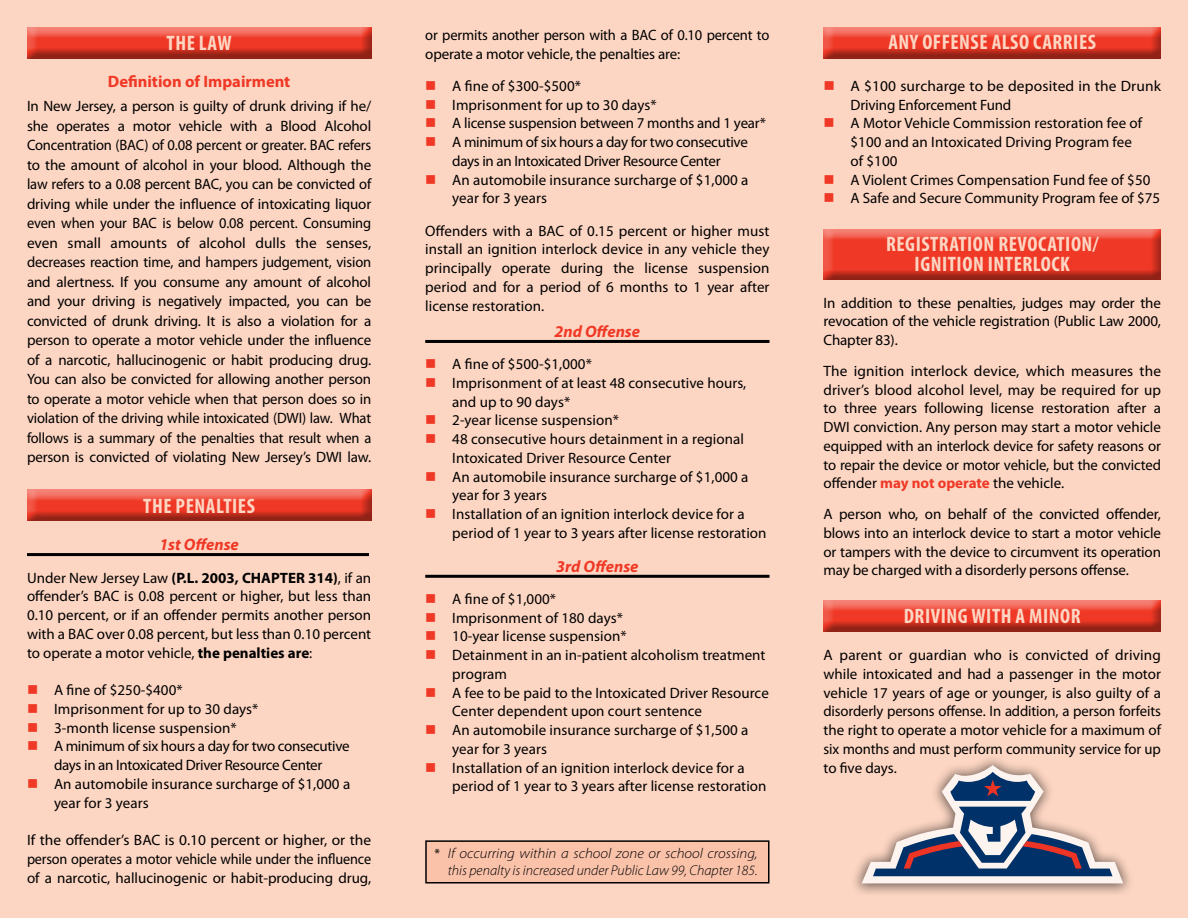
<style>
.page{position:relative;width:1188px;height:918px;background:#fdd6c3}
.page>*{position:absolute;margin:0;border:0;box-sizing:border-box;transform-origin:0 0}
.t1{font:700 condensed 21px/19.5px "Myriad Pro";letter-spacing:.025em;color:#fdd6c3;text-align:center}
.t2{font:italic 700 16.5px "Myriad Pro";color:#ef3825}
.t3{font:700 16.5px "Myriad Pro";color:#ef3825}
.t4{font:15px/18.8px "Myriad Pro";color:#000}
.t5{font:15px/18.8px "Myriad Pro";letter-spacing:-.02em;color:#000;text-align:center}
.t6{font:italic 300 14.25px/16.5px "Myriad Pro";color:#000;text-align:right;scale:1.07 1}
.s1{font-weight:700}
.s2{color:#ef3825}
.s3{font-weight:400;font-style:normal;font-size:13.5px}
.s4{font-weight:700;color:#ef3825}
</style>
<div class="page">
<div style="left:26px;top:27px;width:348px;height:33px;background:#000;opacity:.4"></div>
<div style="left:26px;top:488px;width:348px;height:30px;background:#f58277"></div>
<div style="left:26px;top:490px;width:348px;height:33px;background:#000;opacity:.4"></div>
<hr style="left:425px;top:340px;width:345px;height:3px;background:#000">
<hr style="left:425px;top:575px;width:345px;height:3px;background:#000">
<div style="left:426px;top:841px;width:343px;height:42px;background:#fbc2aa"></div>
<div style="left:425px;top:840px;width:345px;height:44px;border:2px solid #000"></div>
<div style="left:824px;top:27px;width:338px;height:33px;background:#000;opacity:.4"></div>
<div style="left:824px;top:229px;width:338px;height:53px;background:#000;opacity:.4"></div>
<div style="left:824px;top:600px;width:338px;height:33px;background:#000;opacity:.4"></div>
<hr style="left:27px;top:553px;width:342px;height:3px;background:#000">
<div style="left:847px;top:750px;width:286px;height:145px;background:#000;opacity:.75"></div>
<svg style="left:862px;top:765px;width:261px;height:118px"></svg>
<h1 class="t1" style="left:167px;top:34px;width:66px">THE LAW</h1>
<p class="t3" style="left:108px;top:73px;width:184px">Definition of Impairment</p>
<p class="t4" style="left:27px;top:97px;width:346px;line-height:19.5px;text-align:justify">In New Jersey, a person is guilty of drunk driving if he/ she operates a motor vehicle with a Blood Alcohol Concentration (BAC) of 0.08 percent or greater. BAC refers to the amount of alcohol in your blood. Although the law refers to a 0.08 percent BAC, you can be convicted of driving while under the influence of intoxicating liquor even when your BAC is below 0.08 percent. Consuming even small amounts of alcohol dulls the senses, decreases reaction time, and hampers judgement, vision and alertness. If you consume any amount of alcohol and your driving is negatively impacted, you can be convicted of drunk driving. It is also a violation for a person to operate a motor vehicle under the influence of a narcotic, hallucinogenic or habit producing drug.<br>You can also be convicted for allowing another person to operate a motor vehicle when that person does so in violation of the driving while intoxicated (DWI) law. What follows is a summary of the penalties that result when a person is convicted of violating New Jersey’s DWI law.</p>
<h1 class="t1" style="left:143px;top:496px;width:113px">THE PENALTIES</h1>
<p class="t2" style="left:159px;top:534px;width:81px">1st Offense</p>
<p class="t4" style="left:27px;top:568px;width:346px;text-align:justify">Under New Jersey Law <span class="s1">(P.L. 2003, CHAPTER 314)</span>, if an offender’s BAC is 0.08 percent or higher, but less than 0.10 percent, or if an offender permits another person with a BAC over 0.08 percent, but less than 0.10 percent to operate a motor vehicle, <span class="s1">the penalties are</span>:</p>
<p class="t4" style="left:27px;top:681px;width:157px"><span class="s2">■</span> A fine of $250-$400*</p>
<p class="t4" style="left:27px;top:700px;width:233px"><span class="s2">■</span> Imprisonment for up to 30 days*</p>
<p class="t4" style="left:27px;top:718px;width:211px"><span class="s2">■</span> 3-month license suspension*</p>
<p class="t5" style="left:27px;top:737px;width:324px"><span class="s2">■</span> A minimum of six hours a day for two consecutive days in an Intoxicated Driver Resource Center</p>
<p class="t4" style="left:54px;top:775px;width:298px;text-indent:-27px"><span class="s2">■</span> An automobile insurance surcharge of $1,000 a year for 3 years</p>
<p class="t4" style="left:27px;top:831px;width:346px;text-align:justify">If the offender’s BAC is 0.10 percent or higher, or the person operates a motor vehicle while under the influence of a narcotic, hallucinogenic or habit-producing drug,</p>
<p class="t4" style="left:425px;top:26px;width:346px">or permits another person with a BAC of 0.10 percent to operate a motor vehicle, the penalties are:</p>
<p class="t4" style="left:425px;top:77px;width:157px"><span class="s2">■</span> A fine of $300-$500*</p>
<p class="t4" style="left:425px;top:95px;width:233px"><span class="s2">■</span> Imprisonment for up to 30 days*</p>
<p class="t4" style="left:425px;top:114px;width:342px"><span class="s2">■</span> A license suspension between 7 months and 1 year*</p>
<p class="t5" style="left:425px;top:133px;width:324px"><span class="s2">■</span> A minimum of six hours a day for two consecutive days in an Intoxicated Driver Resource Center</p>
<p class="t4" style="left:452px;top:170px;width:298px;text-indent:-27px"><span class="s2">■</span> An automobile insurance surcharge of $1,000 a year for 3 years</p>
<p class="t4" style="left:425px;top:221px;width:346px;text-align:justify">Offenders with a BAC of 0.15 percent or higher must install an ignition interlock device in any vehicle they principally operate during the license suspension period and for a period of 6 months to 1 year after license restoration.</p>
<p class="t2" style="left:555px;top:320px;width:87px">2nd Offense</p>
<p class="t4" style="left:425px;top:355px;width:168px"><span class="s2">■</span> A fine of $500-$1,000*</p>
<p class="t4" style="left:452px;top:374px;width:296px;text-indent:-27px"><span class="s2">■</span> Imprisonment of at least 48 consecutive hours, and up to 90 days*</p>
<p class="t4" style="left:425px;top:411px;width:195px"><span class="s2">■</span> 2-year license suspension*</p>
<p class="t4" style="left:452px;top:430px;width:293px;text-indent:-27px"><span class="s2">■</span> 48 consecutive hours detainment in a regional<br>Intoxicated Driver Resource Center</p>
<p class="t4" style="left:452px;top:467px;width:298px;text-indent:-27px"><span class="s2">■</span> An automobile insurance surcharge of $1,000 a year for 3 years</p>
<p class="t4" style="left:452px;top:505px;width:316px;text-indent:-27px"><span class="s2">■</span> Installation of an ignition interlock device for a period of 1 year to 3 years after license restoration</p>
<p class="t2" style="left:556px;top:555px;width:84px">3rd Offense</p>
<p class="t4" style="left:425px;top:590px;width:132px"><span class="s2">■</span> A fine of $1,000*</p>
<p class="t4" style="left:425px;top:608px;width:199px"><span class="s2">■</span> Imprisonment of 180 days*</p>
<p class="t4" style="left:425px;top:627px;width:203px"><span class="s2">■</span> 10-year license suspension*</p>
<p class="t4" style="left:452px;top:646px;width:315px;text-indent:-27px"><span class="s2">■</span> Detainment in an in-patient alcoholism treatment program</p>
<p class="t4" style="left:452px;top:683px;width:318px;text-indent:-27px"><span class="s2">■</span> A fee to be paid to the Intoxicated Driver Resource<br>Center dependent upon court sentence</p>
<p class="t4" style="left:452px;top:721px;width:298px;text-indent:-27px"><span class="s2">■</span> An automobile insurance surcharge of $1,500 a year for 3 years</p>
<p class="t4" style="left:452px;top:758px;width:316px;text-indent:-27px"><span class="s2">■</span> Installation of an ignition interlock device for a period of 1 year to 3 years after license restoration</p>
<p class="t6" style="left:435px;top:845px;width:303px"><span class="s3">*</span> If occurring within a school zone or school crossing, this penalty is increased under Public Law 99, Chapter 185.</p>
<h1 class="t1" style="left:888px;top:32px;width:164px">ANY OFFENSE ALSO CARRI</h1>
<h1 class="t1" style="left:1079px;top:32px;width:19px">ES</h1>
<p class="t4" style="left:850px;top:77px;width:312px;text-indent:-27px"><span class="s2">■</span> A $100 surcharge to be deposited in the Drunk<br>Driving Enforcement Fund</p>
<p class="t4" style="left:850px;top:114px;width:293px;text-indent:-27px"><span class="s2">■</span> A Motor Vehicle Commission restoration fee of $100 and an Intoxicated Driving Program fee of $100</p>
<p class="t4" style="left:824px;top:170px;width:329px"><span class="s2">■</span> A Violent Crimes Compensation Fund fee of $50</p>
<p class="t4" style="left:824px;top:189px;width:338px"><span class="s2">■</span> A Safe and Secure Community Program fee of $75</p>
<h1 class="t1" style="left:886px;top:235px;width:214px">REGISTRATION REVOCATION/<br>IGNITION INTERLOCK</h1>
<p class="t4" style="left:824px;top:293px;width:339px;text-align:justify">In addition to these penalties, judges may order the revocation of the vehicle registration (Public Law 2000, Chapter 83).</p>
<p class="t4" style="left:824px;top:362px;width:339px;text-align:justify">The ignition interlock device, which measures the driver’s blood alcohol level, may be required for up to three years following license restoration after a DWI conviction. Any person may start a motor vehicle equipped with an interlock device for safety reasons or to repair the device or motor vehicle, but the convicted offender <span class="s4">may not operate</span> the vehicle.</p>
<p class="t4" style="left:824px;top:505px;width:339px;text-align:justify">A person who, on behalf of the convicted offender, blows into an interlock device to start a motor vehicle or tampers with the device to circumvent its operation may be charged with a disorderly persons offense.</p>
<h1 class="t1" style="left:904px;top:607px;width:175px">DRIVING WITH A MINOR</h1>
<p class="t4" style="left:824px;top:646px;width:339px;text-align:justify">A parent or guardian who is convicted of driving while intoxicated and had a passenger in the motor vehicle 17 years of age or younger, is also guilty of a disorderly persons offense. In addition, a person forfeits the right to operate a motor vehicle for a maximum of six months and must perform community service for up to five days.</p>
</div>
